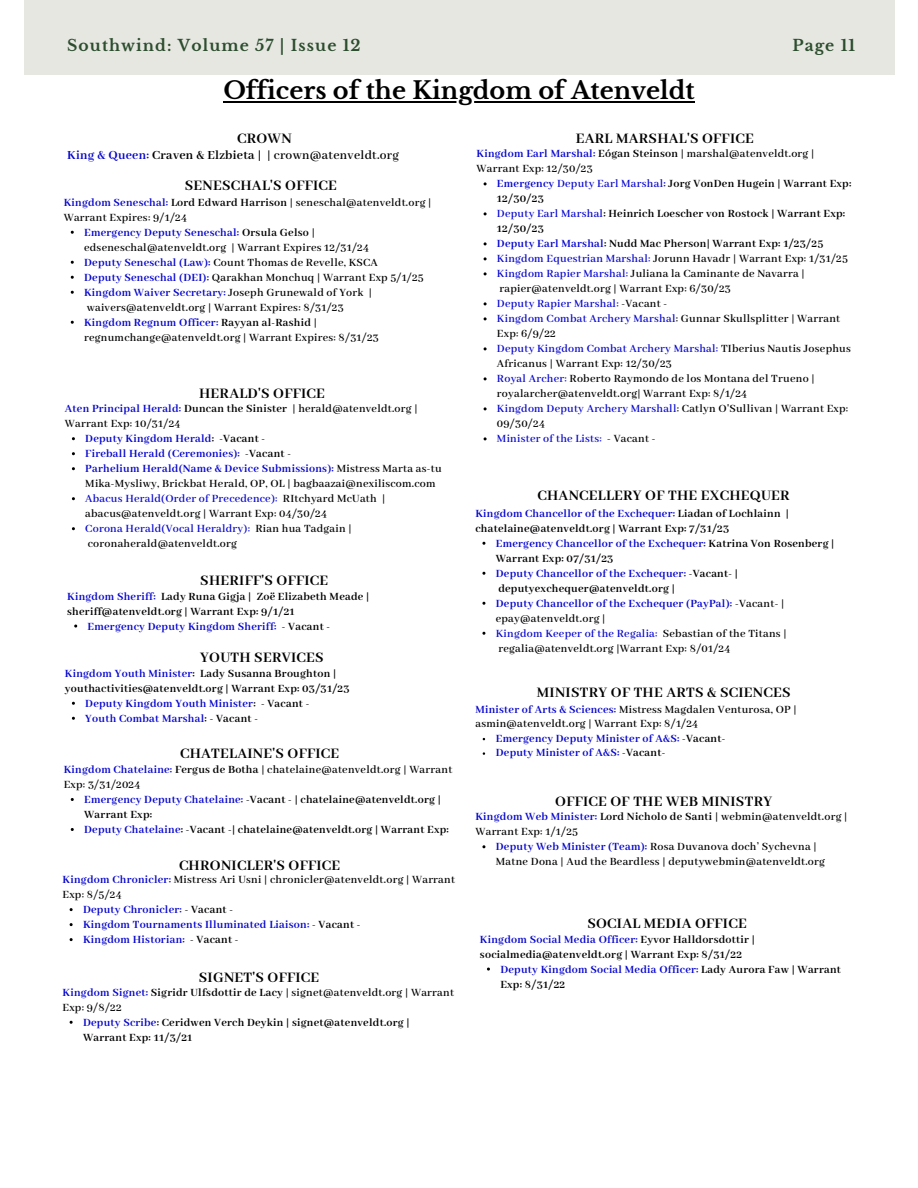
<style>
.page{position:relative;width:918px;height:1188px;background:#fff}
.page>*{position:absolute;margin:0;border:0;box-sizing:border-box;transform-origin:0 0}
.t1{font:700 24px "Libre Baskerville";color:#000}
.t2{font:700 15.75px "Abhaya Libre";letter-spacing:.02em;color:#000}
.t3{font:700 15.6px "Libre Baskerville";letter-spacing:.07em;color:#2c4d2e}
.t4{font:600 13.5px "Abhaya Libre";letter-spacing:.02em;color:#000}
.t5{font:600 12px/15px "Abhaya Libre";letter-spacing:.02em;color:#000}
.t6{font:700 12px/15px "Abhaya Libre";letter-spacing:.02em;color:#0605cd}
.t7{font:700 12px/15px "Abhaya Libre";letter-spacing:.02em;color:#000}
.s1{font-weight:700;color:#0605cd}
.s2{font-weight:700}
.s3{color:#0605cd}
.s4{color:#000}
.s5{font-weight:600;color:#000}
.s6{font-weight:600}
</style>
<div class="page">
<div style="left:24px;top:0;width:871px;height:74px;background:#e6e7e1"></div>
<hr style="left:223px;top:101px;width:472px;height:2px;background:#000">
<h3 class="t3" style="left:67px;top:36px;width:295px">Southwind: Volume 57 | Issue 12</h3>
<h3 class="t3" style="left:792px;top:36px;width:64px">Page 11</h3>
<h1 class="t1" style="left:223px;top:76px;width:473px">Officers of the Kingdom of Atenveldt</h1>
<h2 class="t2" style="left:237px;top:130px;width:56px">CROWN</h2>
<h2 class="t2" style="left:185px;top:177px;width:154px">SENESCHAL'S OFFICE</h2>
<p class="t5" style="left:84px;top:225px;width:341px"><span class="s1">Emergency Deputy Seneschal:</span> <span class="s2">Orsula Gelso</span> | edseneschal@atenveldt.org | Warrant Expires 12/31/24<br><span class="s1">Deputy Seneschal (Law):</span> Count Thomas de Revelle, KSCA<br><span class="s1">Deputy Seneschal (DEI):</span> Qarakhan Monchuq | Warrant Exp 5/1/25<br><span class="s1">Kingdom Waiver Secretary:</span> Joseph Grunewald of York | waivers@atenveldt.org | Warrant Expires: 8/31/23<br><span class="s1">Kingdom Regnum Officer:</span> <span class="s2">Rayyan al-Rashid</span> | regnumchange@atenveldt.org | Warrant Expires: 8/31/23</p>
<p class="t4" style="left:67px;top:147px;width:333px"><span class="s1">King &amp; Queen:</span> <span class="s2">Craven &amp; Elzbieta |</span> | crown@atenveldt.org</p>
<p class="t5" style="left:64px;top:195px;width:369px"><span class="s1">Kingdom Seneschal:</span> <span class="s2">Lord Edward Harrison</span> | seneschal@atenveldt.org |<br>Warrant Expires: 9/1/24</p>
<h2 class="t2" style="left:199px;top:384px;width:127px">HERALD'S OFFICE</h2>
<p class="t5" style="left:85px;top:432px;width:358px"><span class="s1">Deputy Kingdom Herald</span><span class="s2">: -Vacant -<br></span><span class="s1">Fireball Herald (Ceremonies):</span> <span class="s2">-Vacant -<br></span><span class="s1">Parhelium Herald(Name &amp; Device Submissions):</span> Mistress Marta as-tu Mika-Mysliwy, Brickbat Herald, OP, OL | bagbaazai@nexiliscom.com <span class="s3">Abacus Herald(Order of Precedence):</span> RItchyard McUath | abacus@atenveldt.org | Warrant Exp: 04/30/24<br><span class="s3">Corona Herald(Vocal Heraldry):</span> Rian hua Tadgain | coronaherald@atenveldt.org</p>
<p class="t5" style="left:65px;top:402px;width:354px"><span class="s1">Aten Principal Herald:</span> <span class="s2">Duncan the Sinister</span> | herald@atenveldt.org |<br>Warrant Exp: 10/31/24</p>
<h2 class="t2" style="left:200px;top:572px;width:130px">SHERIFF'S OFFICE</h2>
<p class="t6" style="left:88px;top:619px;width:244px">Emergency Deputy Kingdom Sheriff: <span class="s4">- Vacant -</span></p>
<p class="t7" style="left:67px;top:589px;width:304px"><span class="s3">Kingdom Sheriff:</span> Lady Runa Gigja | Zoë Elizabeth Meade | sheriff@atenveldt.org | Warrant Exp: 9/1/21</p>
<h2 class="t2" style="left:200px;top:649px;width:125px">YOUTH SERVICES</h2>
<p class="t6" style="left:85px;top:696px;width:226px">Deputy Kingdom Youth Minister<span class="s4">: - Vacant -<br></span>Youth Combat Marshal<span class="s4">: - Vacant -</span></p>
<p class="t7" style="left:65px;top:666px;width:286px"><span class="s3">Kingdom Youth Minister</span>: Lady Susanna Broughton | youthactivities@atenveldt.org | Warrant Exp: 03/31/23</p>
<h2 class="t2" style="left:180px;top:745px;width:161px">CHATELAINE'S OFFICE</h2>
<p class="t7" style="left:84px;top:792px;width:366px"><span class="s3">Emergency Deputy Chatelaine:</span> -Vacant - | chatelaine@atenveldt.org |<br>Warrant Exp:<br><span class="s3">Deputy Chatelaine</span>: -Vacant -| chatelaine@atenveldt.org | Warrant Exp:</p>
<p class="t5" style="left:64px;top:762px;width:390px"><span class="s1">Kingdom Chatelaine:</span> <span class="s2">Fergus de Botha</span> | chatelaine@atenveldt.org | Warrant<br>Exp: 3/31/2024</p>
<h2 class="t2" style="left:179px;top:856px;width:163px">CHRONICLER'S OFFICE</h2>
<p class="t6" style="left:83px;top:903px;width:279px">Deputy Chronicler: <span class="s4">- Vacant -<br></span>Kingdom Tournaments Illuminated Liaison: <span class="s4">- Vacant -<br></span>Kingdom Historian: <span class="s4">- Vacant -</span></p>
<p class="t5" style="left:63px;top:873px;width:394px"><span class="s1">Kingdom Chronicler:</span> Mistress Ari Usni | chronicler@atenveldt.org | Warrant<br>Exp: 8/5/24</p>
<h2 class="t2" style="left:199px;top:969px;width:122px">SIGNET'S OFFICE</h2>
<p class="t7" style="left:83px;top:1015px;width:328px"><span class="s3">Deputy Scribe</span>: Ceridwen Verch Deykin | signet@atenveldt.org |<br>Warrant Exp: 11/3/21</p>
<p class="t5" style="left:63px;top:985px;width:393px"><span class="s1">Kingdom Signet:</span> <span class="s2">Sigridr Ulfsdottir de Lacy</span> | signet@atenveldt.org | Warrant<br>Exp: 9/8/22</p>
<h2 class="t2" style="left:576px;top:130px;width:179px">EARL MARSHAL'S OFFICE</h2>
<p class="t5" style="left:497px;top:177px;width:356px"><span class="s1">Emergency</span> <span class="s3">Deputy Earl Marshal</span><span class="s1">:</span> <span class="s2">Jorg VonDen Hugein | Warrant Exp:<br>12/30/23<br></span><span class="s3">Deputy Earl Marshal</span><span class="s2">: Heinrich Loescher von Rostock | Warrant Exp:<br>12/30/23<br></span><span class="s1">Deputy Earl Marshal</span><span class="s2">: Nudd Mac Pherson| Warrant Exp: 1/23/25<br></span><span class="s3">Kingdom Equestrian Marshal:</span> Jorunn Havadr | Warrant Exp: 1/31/25<br><span class="s3">Kingdom Rapier Marshal:</span> Juliana la Caminante de Navarra | rapier@atenveldt.org | Warrant Exp: 6/30/23<br><span class="s3">Deputy Rapier Marshal:</span> -Vacant -<br><span class="s3">Kingdom Combat Archery Marshal</span>: Gunnar Skullsplitter | Warrant Exp: 6/9/22<br><span class="s3">Deputy Kingdom Combat Archery Marshal:</span> TIberius Nautis Josephus Africanus | Warrant Exp: 12/30/23<br><span class="s3">Royal Archer:</span> Roberto Raymondo de los Montana del Trueno | royalarcher@atenveldt.org| Warrant Exp: 8/1/24<br><span class="s3">Kingdom Deputy Archery Marshall</span>: Catlyn O'Sullivan | Warrant Exp:<br>09/30/24<br><span class="s3">Minister of the Lists:</span> - Vacant -</p>
<p class="t5" style="left:477px;top:147px;width:339px"><span class="s1">Kingdom Earl Marshal:</span> <span class="s2">Eógan Steinson</span> | marshal@atenveldt.org |<br>Warrant Exp: 12/30/23</p>
<h2 class="t2" style="left:537px;top:487px;width:254px">CHANCELLERY OF THE EXCHEQUER</h2>
<p class="t6" style="left:496px;top:536px;width:340px">Emergency Chancellor of the Exchequer: <span class="s4">Katrina Von Rosenberg | Warrant Exp: 07/31/23<br></span>Deputy Chancellor of the Exchequer: <span class="s4">-Vacant- | deputyexchequer@atenveldt.org |<br></span>Deputy Chancellor of the Exchequer (PayPal): <span class="s5">-Vacant- | epay@atenveldt.org |<br></span><span class="s6">Kingdom Keeper of the Regalia:</span> <span class="s5">Sebastian of the Titans | regalia@atenveldt.org |Warrant Exp: 8/01/24</span></p>
<p class="t7" style="left:475px;top:506px;width:315px"><span class="s3">Kingdom Chancellor of the Exchequer:</span> Liadan of Lochlainn | chatelaine@atenveldt.org | Warrant Exp: 7/31/23</p>
<h2 class="t2" style="left:537px;top:684px;width:255px">MINISTRY OF THE ARTS &amp; SCIENCES</h2>
<p class="t6" style="left:496px;top:731px;width:231px;line-height:14.5px">Emergency Deputy Minister of A&amp;S: <span class="s4">-Vacant-<br></span>Deputy Minister of A&amp;S: <span class="s4">-Vacant-</span></p>
<p class="t5" style="left:475px;top:702px;width:323px;line-height:14.5px"><span class="s1">Minister of Arts &amp; Sciences:</span> Mistress Magdalen Venturosa, OP | asmin@atenveldt.org | Warrant Exp: 8/1/24</p>
<h2 class="t2" style="left:555px;top:793px;width:218px">OFFICE OF THE WEB MINISTRY</h2>
<p class="t5" style="left:496px;top:840px;width:331px"><span class="s1">Deputy Web Minister (Team):</span> Rosa Duvanova doch’ Sychevna |<br>Matne Dona | Aud the Beardless | deputywebmin@atenveldt.org</p>
<p class="t5" style="left:475px;top:810px;width:373px"><span class="s1">Kingdom Web Minister:</span> <span class="s2">Lord Nicholo de Santi</span> | webmin@atenveldt.org |<br>Warrant Exp: 1/1/25</p>
<h2 class="t2" style="left:587px;top:915px;width:161px">SOCIAL MEDIA OFFICE</h2>
<p class="t6" style="left:500px;top:962px;width:342px">Deputy Kingdom Social Media Officer: <span class="s4">Lady Aurora Faw | Warrant<br>Exp: 8/31/22</span></p>
<p class="t7" style="left:480px;top:932px;width:277px"><span class="s3">Kingdom Social Media Officer:</span> Eyvor Halldorsdottir | socialmedia@atenveldt.org | Warrant Exp: 8/31/22</p>
</div>
